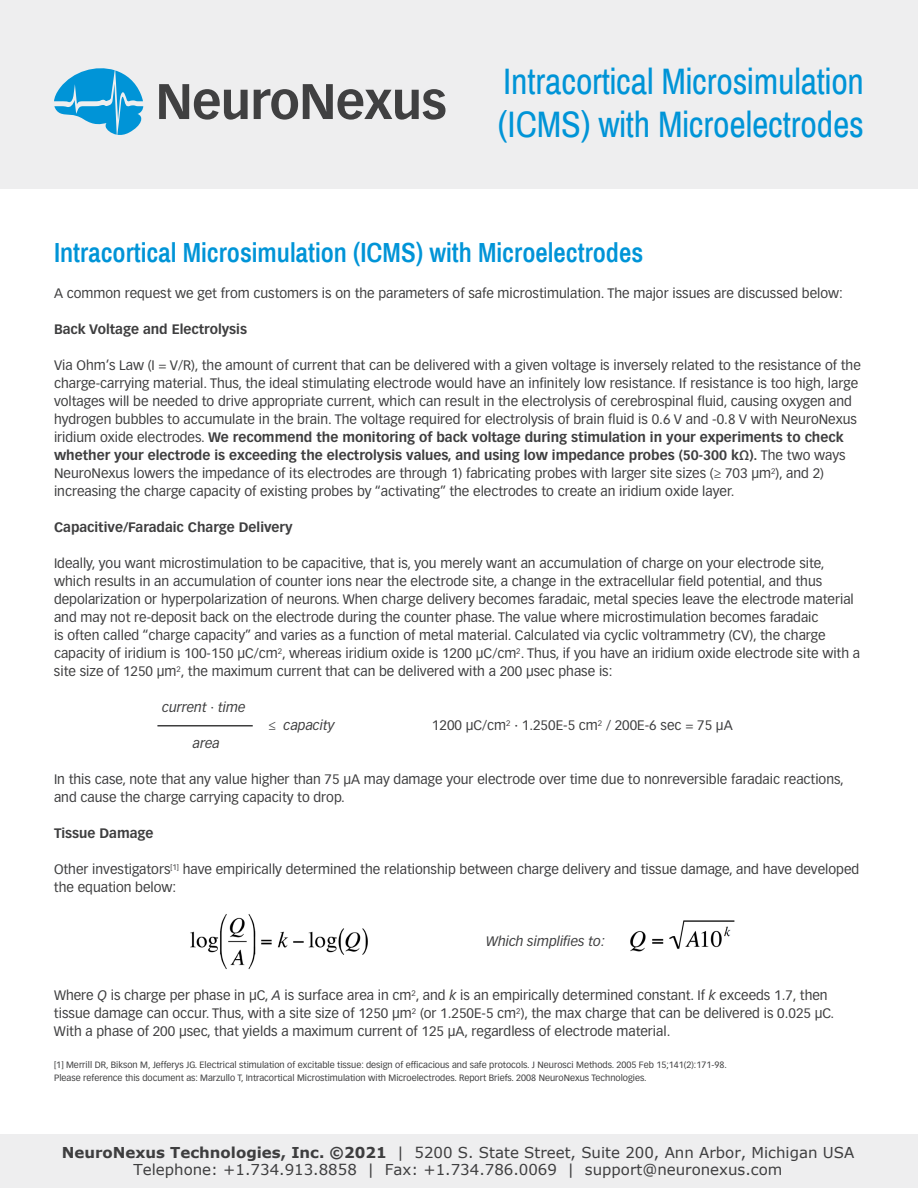
<style>
.page{position:relative;width:918px;height:1188px;background:#fff}
.page>*{position:absolute;margin:0;border:0;box-sizing:border-box;transform-origin:0 0}
.t1{font:36px/43.2px "Archivo Narrow";letter-spacing:-.005em;color:#0094d7}
.t2{font:600 27px "Archivo Narrow";color:#0094d7}
.t3{font:15px/17.7px "Verdana";color:#3e3e3f;text-align:center}
.t4{font:13.5px/18px "Vectora LT Std";color:#3e3e3f}
.t5{font:700 13.5px "Vectora LT Std";color:#3e3e3f}
.t6{font:italic 13.5px "Vectora LT Std";color:#3e3e3f}
.t7{font:9px "Vectora LT Std";color:#3e3e3f}
.s1{font-weight:700}
.s2{font-style:normal}
.s3{font-style:italic}
</style>
<div class="page">
<div style="left:0;top:0;width:918px;height:189px;background:#eeeeef"></div>
<svg style="left:159px;top:84px;width:89px;height:36px"></svg>
<svg style="left:254px;top:84px;width:192px;height:36px"></svg>
<svg style="left:54px;top:68px;width:90px;height:67px"></svg>
<div style="left:0;top:1134px;width:918px;height:54px;background:#eeeeef"></div>
<img style="left:190px;top:914px;width:178px;height:56px">
<img style="left:630px;top:920px;width:105px;height:32px">
<hr style="left:157px;top:725px;width:96px;height:2px;background:#3e3e3f">
<h1 class="t1" style="left:498px;top:61px;width:368px">Intracortical Microsimulation (ICMS) with Microelectrodes</h1>
<p class="t2" style="left:54px;top:236px;width:591px">Intracortical Microsimulation (ICMS) with Microelectrodes</p>
<p class="t4" style="left:54px;top:285px;width:790px">A common request we get from customers is on the parameters of safe microstimulation. The major issues are discussed below:</p>
<p class="t5" style="left:54px;top:321px;width:195px">Back Voltage and Electrolysis</p>
<p class="t4" style="left:54px;top:357px;width:808px">Via Ohm’s Law (I = V/R), the amount of current that can be delivered with a given voltage is inversely related to the resistance of the charge-carrying material. Thus, the ideal stimulating electrode would have an infinitely low resistance. If resistance is too high, large voltages will be needed to drive appropriate current, which can result in the electrolysis of cerebrospinal fluid, causing oxygen and hydrogen bubbles to accumulate in the brain. The voltage required for electrolysis of brain fluid is 0.6 V and -0.8 V with NeuroNexus iridium oxide electrodes. <span class="s1">We recommend the monitoring of back voltage during stimulation in your experiments to check whether your electrode is exceeding the electrolysis values, and using low impedance probes (50-300 kΩ).</span> The two ways NeuroNexus lowers the impedance of its electrodes are through 1) fabricating probes with larger site sizes (≥ 703 μm<sup>2</sup>), and 2) increasing the charge capacity of existing probes by “activating” the electrodes to create an iridium oxide layer.</p>
<p class="t5" style="left:54px;top:519px;width:240px">Capacitive/Faradaic Charge Delivery</p>
<p class="t4" style="left:54px;top:555px;width:808px">Ideally, you want microstimulation to be capacitive, that is, you merely want an accumulation of charge on your electrode site, which results in an accumulation of counter ions near the electrode site, a change in the extracellular field potential, and thus depolarization or hyperpolarization of neurons. When charge delivery becomes faradaic, metal species leave the electrode material and may not re-deposit back on the electrode during the counter phase. The value where microstimulation becomes faradaic<br>is often called “charge capacity” and varies as a function of metal material. Calculated via cyclic voltrammetry (CV), the charge capacity of iridium is 100-150 μC/cm<sup>2</sup>, whereas iridium oxide is 1200 μC/cm<sup>2</sup>. Thus, if you have an iridium oxide electrode site with a site size of 1250 μm<sup>2</sup>, the maximum current that can be delivered with a 200 μsec phase is:</p>
<p class="t6" style="left:162px;top:700px;width:85px">current ∙ time</p>
<p class="t6" style="left:269px;top:718px;width:68px"><span class="s2">≤</span> capacity</p>
<p class="t4" style="left:432px;top:717px;width:302px">1200 μC/cm<sup>2</sup> ∙ 1.250E-5 cm<sup>2</sup> / 200E-6 sec = 75 μA</p>
<p class="t6" style="left:193px;top:736px;width:29px">area</p>
<p class="t4" style="left:54px;top:771px;width:791px">In this case, note that any value higher than 75 μA may damage your electrode over time due to nonreversible faradaic reactions, and cause the charge carrying capacity to drop.</p>
<p class="t5" style="left:54px;top:825px;width:101px">Tissue Damage</p>
<p class="t4" style="left:54px;top:861px;width:807px">Other investigators<sup>[1]</sup> have empirically determined the relationship between charge delivery and tissue damage, and have developed the equation below:</p>
<p class="t6" style="left:486px;top:934px;width:120px">Which simplifies to:</p>
<p class="t4" style="left:54px;top:987px;width:782px">Where <span class="s3">Q</span> is charge per phase in μC, <span class="s3">A</span> is surface area in cm<sup>2</sup>, and <span class="s3">k</span> is an empirically determined constant. If <span class="s3">k</span> exceeds 1.7, then tissue damage can occur. Thus, with a site size of 1250 μm<sup>2</sup> (or 1.250E-5 cm<sup>2</sup>), the max charge that can be delivered is 0.025 μC.<br>With a phase of 200 μsec, that yields a maximum current of 125 μA, regardless of electrode material.</p>
<p class="t7" style="left:54px;top:1059px;width:674px">[1] Merrill DR, Bikson M, Jefferys JG. Electrical stimulation of excitable tissue: design of efficacious and safe protocols. J Neurosci Methods. 2005 Feb 15;141(2):171-98.</p>
<p class="t7" style="left:54px;top:1073px;width:594px">Please reference this document as: Marzullo T, Intracortical Microstimulation with Microelectrodes. Report Briefs. 2008 NeuroNexus Technologies.</p>
<p class="t3" style="left:62px;top:1143px;width:794px"><span class="s1">NeuroNexus Technologies, Inc. ©2021</span> | 5200 S. State Street, Suite 200, Ann Arbor, Michigan USA<br>Telephone: +1.734.913.8858 | Fax: +1.734.786.0069 | support@neuronexus.com</p>
</div>
